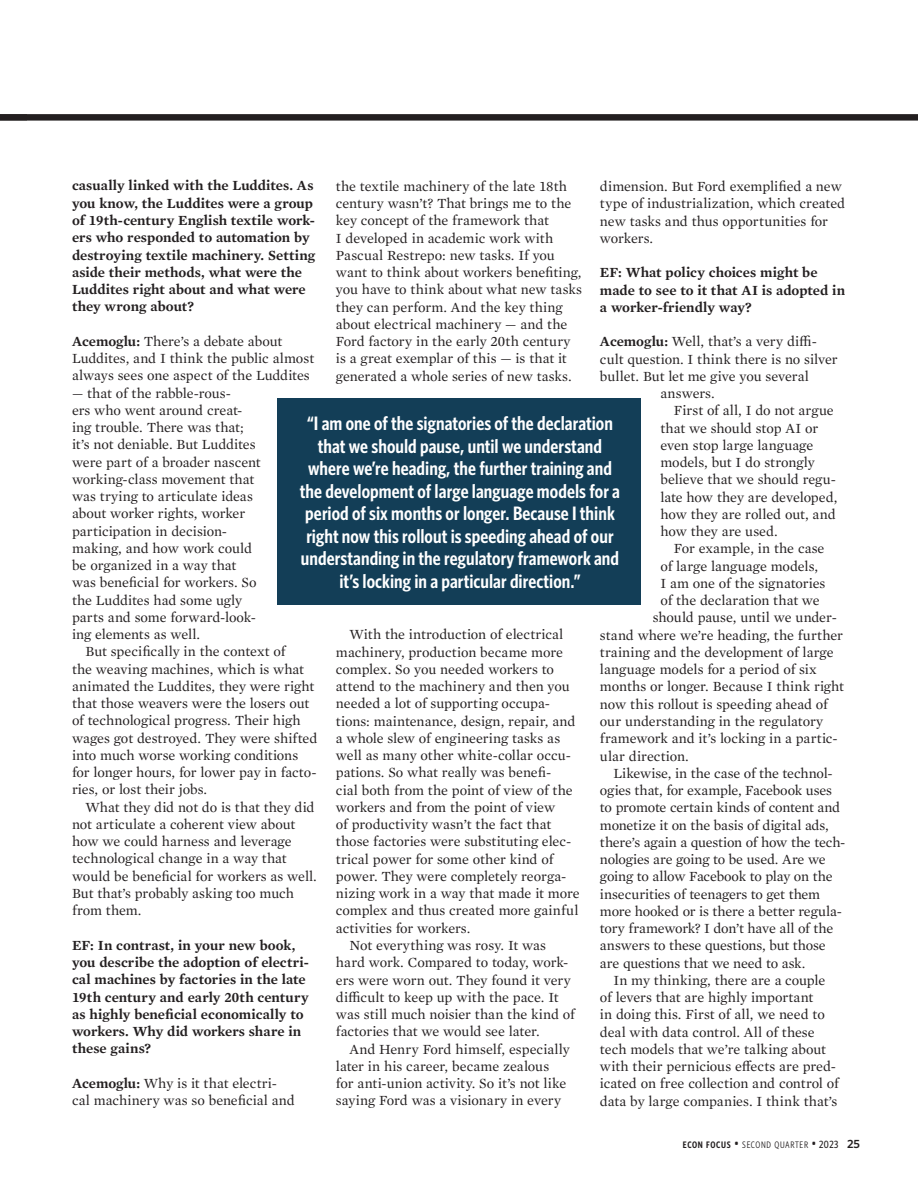
<style>
.page{position:relative;width:918px;height:1188px;background:#fff}
.page>*{position:absolute;margin:0;border:0;box-sizing:border-box;transform-origin:0 0}
.t1{font:600 19.5px/22.5px "Whitney Condensed";letter-spacing:.005em;color:#fff;text-align:center}
.t2{font:14.25px/17.2px "Mercury Text G1";letter-spacing:-.005em;color:#231f20}
.t3{font:600 14.25px/17.2px "Mercury Text G1";color:#231f20}
.t4{font:9.45px "Whitney Condensed";letter-spacing:.07em;color:#231f20}
.s1{font-weight:600}
.s2{font-size:13.5px}
.s3{font-weight:500;font-size:10.5px}
.s4{font-family:"Whitney";font-weight:600;font-size:12px}
</style>
<div class="page">
<div style="left:0;top:114px;width:918px;height:6px;background:#231f20"></div>
<div style="left:277px;top:398px;width:364px;height:207px;background:#133e57"></div>
<p class="t3" style="left:72px;top:176px;width:245px">casually linked with the Luddites. As you know, the Luddites were a group of 19th-century English textile work&shy;ers who responded to automation by destroying textile machinery. Setting aside their methods, what were the Luddites right about and what were they wrong about?</p>
<p class="t2" style="left:72px;top:332px;width:244px"><span class="s1">Acemoglu:</span> There’s a debate about<br>Luddites, and I think the public almost always sees one aspect of the Luddites</p>
<p class="t2" style="left:72px;top:383px;width:190px">— that of the rabble-rous-<br>ers who went around creat&shy;ing trouble. There was that; it’s not deniable. But Luddites were part of a broader nascent working-class movement that was trying to articulate ideas about worker rights, worker participation in decision&shy;making, and how work could be organized in a way that was beneficial for workers. So the Luddites had some ugly parts and some forward-look&shy;ing elements as well.</p>
<p class="t2" style="left:72px;top:642px;width:247px;text-indent:13px">But specifically in the context of<br>the weaving machines, which is what animated the Luddites, they were right that those weavers were the losers out of technological progress. Their high wages got destroyed. They were shifted into much worse working conditions for longer hours, for lower pay in facto&shy;ries, or lost their jobs.</p>
<p class="t2" style="left:72px;top:798px;width:247px;text-indent:13px">What they did not do is that they did not articulate a coherent view about how we could harness and leverage technological change in a way that would be beneficial for workers as well.<br>But that’s probably asking too much from them.</p>
<p class="t3" style="left:72px;top:936px;width:238px">EF: In contrast, in your new book, you describe the adoption of electri&shy;cal machines by factories in the late<br>19th century and early 20th century as highly beneficial economically to workers. Why did workers share in these gains?</p>
<p class="t2" style="left:72px;top:1074px;width:224px"><span class="s1">Acemoglu:</span> Why is it that electri&shy;cal machinery was so beneficial and</p>
<p class="t2" style="left:336px;top:177px;width:247px">the textile machinery of the late 18th century wasn’t? That brings me to the key concept of the framework that<br>I developed in academic work with Pascual Restrepo: new tasks. If you want to think about workers benefiting, you have to think about what new tasks they can perform. And the key thing about electrical machinery — and the Ford factory in the early 20th century is a great exemplar of this — is that it generated a whole series of new tasks.</p>
<p class="t2" style="left:600px;top:177px;width:247px">dimension. But Ford exemplified a new type of industrialization, which created new tasks and thus opportunities for workers.</p>
<p class="t3" style="left:600px;top:263px;width:247px">EF: What policy choices might be made to see to it that AI is adopted in a worker-friendly way?</p>
<p class="t2" style="left:600px;top:332px;width:218px"><span class="s1">Acemoglu:</span> Well, that’s a very diffi-</p>
<p class="t2" style="left:600px;top:350px;width:239px">cult question. I think there is no silver</p>
<p class="t2" style="left:600px;top:367px;width:210px">bullet. But let me give you several</p>
<p class="t2" style="left:660px;top:384px;width:56px">answers.</p>
<p class="t2" style="left:674px;top:401px;width:161px">First of all, I do not argue</p>
<p class="t2" style="left:660px;top:419px;width:159px">that we should stop AI or</p>
<p class="t2" style="left:660px;top:436px;width:154px">even stop large language</p>
<p class="t2" style="left:660px;top:453px;width:156px">models, but I do strongly</p>
<p class="t2" style="left:660px;top:470px;width:177px">believe that we should regu-</p>
<p class="t2" style="left:660px;top:488px;width:179px">late how they are developed,</p>
<p class="t2" style="left:660px;top:505px;width:177px">how they are rolled out, and</p>
<p class="t2" style="left:660px;top:522px;width:119px">how they are used.</p>
<p class="t2" style="left:674px;top:539px;width:152px">For example, in the case</p>
<p class="t2" style="left:660px;top:557px;width:159px">of large language models,</p>
<p class="t2" style="left:660px;top:574px;width:167px">I am one of the signatories</p>
<p class="t2" style="left:660px;top:591px;width:161px">of the declaration that we</p>
<p class="t2" style="left:653px;top:608px;width:186px">should pause, until we under-</p>
<p class="t2" style="left:600px;top:626px;width:245px">stand where we’re heading, the further</p>
<p class="t2" style="left:600px;top:643px;width:235px">training and the development of large</p>
<p class="t2" style="left:600px;top:660px;width:218px">language models for a period of six</p>
<p class="t2" style="left:600px;top:677px;width:246px">months or longer. Because I think right</p>
<p class="t2" style="left:600px;top:695px;width:229px">now this rollout is speeding ahead of</p>
<p class="t2" style="left:600px;top:712px;width:225px">our understanding in the regulatory</p>
<p class="t2" style="left:600px;top:729px;width:239px">framework and it’s locking in a partic-</p>
<p class="t2" style="left:600px;top:746px;width:90px">ular direction.</p>
<p class="t2" style="left:613px;top:764px;width:221px">Likewise, in the case of the technol-</p>
<p class="t2" style="left:600px;top:781px;width:234px">ogies that, for example, Facebook uses</p>
<p class="t2" style="left:600px;top:798px;width:242px">to promote certain kinds of content and</p>
<p class="t2" style="left:600px;top:815px;width:230px">monetize it on the basis of digital ads,</p>
<p class="t2" style="left:600px;top:833px;width:247px">there’s again a question of how the tech-</p>
<p class="t2" style="left:600px;top:850px;width:227px">nologies are going to be used. Are we</p>
<p class="t2" style="left:600px;top:867px;width:234px">going to allow Facebook to play on the</p>
<p class="t2" style="left:600px;top:884px;width:222px">insecurities of teenagers to get them</p>
<p class="t2" style="left:600px;top:902px;width:243px">more hooked or is there a better regula-</p>
<p class="t2" style="left:600px;top:919px;width:235px">tory framework? I don’t have all of the</p>
<p class="t2" style="left:600px;top:936px;width:227px">answers to these questions, but those</p>
<p class="t2" style="left:600px;top:953px;width:207px">are questions that we need to ask.</p>
<p class="t2" style="left:613px;top:971px;width:213px">In my thinking, there are a couple</p>
<p class="t2" style="left:600px;top:988px;width:215px">of levers that are highly important</p>
<p class="t2" style="left:600px;top:1005px;width:226px">in doing this. First of all, we need to</p>
<p class="t2" style="left:600px;top:1023px;width:216px">deal with data control. All of these</p>
<p class="t2" style="left:600px;top:1040px;width:228px">tech models that we’re talking about</p>
<p class="t2" style="left:600px;top:1057px;width:238px">with their pernicious effects are pred-</p>
<p class="t2" style="left:600px;top:1074px;width:240px">icated on free collection and control of</p>
<p class="t2" style="left:600px;top:1092px;width:239px">data by large companies. I think that’s</p>
<p class="t1" style="left:300px;top:411px;width:322px">“I am one of the signatories of the declaration that we should pause, until we understand where we’re heading, the further training and the development of large language models for a period of six months or longer. Because I think right now this rollout is speeding ahead of our understanding in the regulatory framework and it’s locking in a particular direction.”</p>
<p class="t2" style="left:349px;top:625px;width:215px">With the introduction of electrical</p>
<p class="t2" style="left:336px;top:643px;width:228px">machinery, production became more</p>
<p class="t2" style="left:336px;top:660px;width:220px">complex. So you needed workers to</p>
<p class="t2" style="left:336px;top:677px;width:235px">attend to the machinery and then you</p>
<p class="t2" style="left:336px;top:694px;width:216px">needed a lot of supporting occupa-</p>
<p class="t2" style="left:336px;top:712px;width:241px">tions: maintenance, design, repair, and</p>
<p class="t2" style="left:336px;top:729px;width:226px">a whole slew of engineering tasks as</p>
<p class="t2" style="left:336px;top:746px;width:236px">well as many other white-collar occu-</p>
<p class="t2" style="left:336px;top:763px;width:217px">pations. So what really was benefi-</p>
<p class="t2" style="left:336px;top:781px;width:238px">cial both from the point of view of the</p>
<p class="t2" style="left:336px;top:798px;width:221px">workers and from the point of view</p>
<p class="t2" style="left:336px;top:815px;width:217px">of productivity wasn’t the fact that</p>
<p class="t2" style="left:336px;top:832px;width:237px">those factories were substituting elec-</p>
<p class="t2" style="left:336px;top:850px;width:219px">trical power for some other kind of</p>
<p class="t2" style="left:336px;top:867px;width:232px">power. They were completely reorga-</p>
<p class="t2" style="left:336px;top:884px;width:245px">nizing work in a way that made it more</p>
<p class="t2" style="left:336px;top:901px;width:244px">complex and thus created more gainful</p>
<p class="t2" style="left:336px;top:919px;width:136px">activities for workers.</p>
<p class="t2" style="left:349px;top:936px;width:198px">Not everything was rosy. It was</p>
<p class="t2" style="left:336px;top:953px;width:234px">hard work. Compared to today, work-</p>
<p class="t2" style="left:336px;top:970px;width:236px">ers were worn out. They found it very</p>
<p class="t2" style="left:336px;top:988px;width:224px">difficult to keep up with the pace. It</p>
<p class="t2" style="left:336px;top:1005px;width:240px">was still much noisier than the kind of</p>
<p class="t2" style="left:336px;top:1022px;width:205px">factories that we would see later.</p>
<p class="t2" style="left:349px;top:1039px;width:222px">And Henry Ford himself, especially</p>
<p class="t2" style="left:336px;top:1057px;width:215px">later in his career, became zealous</p>
<p class="t2" style="left:336px;top:1074px;width:232px">for anti-union activity. So it’s not like</p>
<p class="t2" style="left:336px;top:1091px;width:227px">saying Ford was a visionary in every</p>
<p class="t4" style="left:683px;top:1139px;width:179px"><span class="s1">ECON FOCUS</span> <span class="s2">•</span> SECOND QUARTER <span class="s2">•</span> <span class="s3">2023</span> <span class="s4">25</span></p>
</div>
